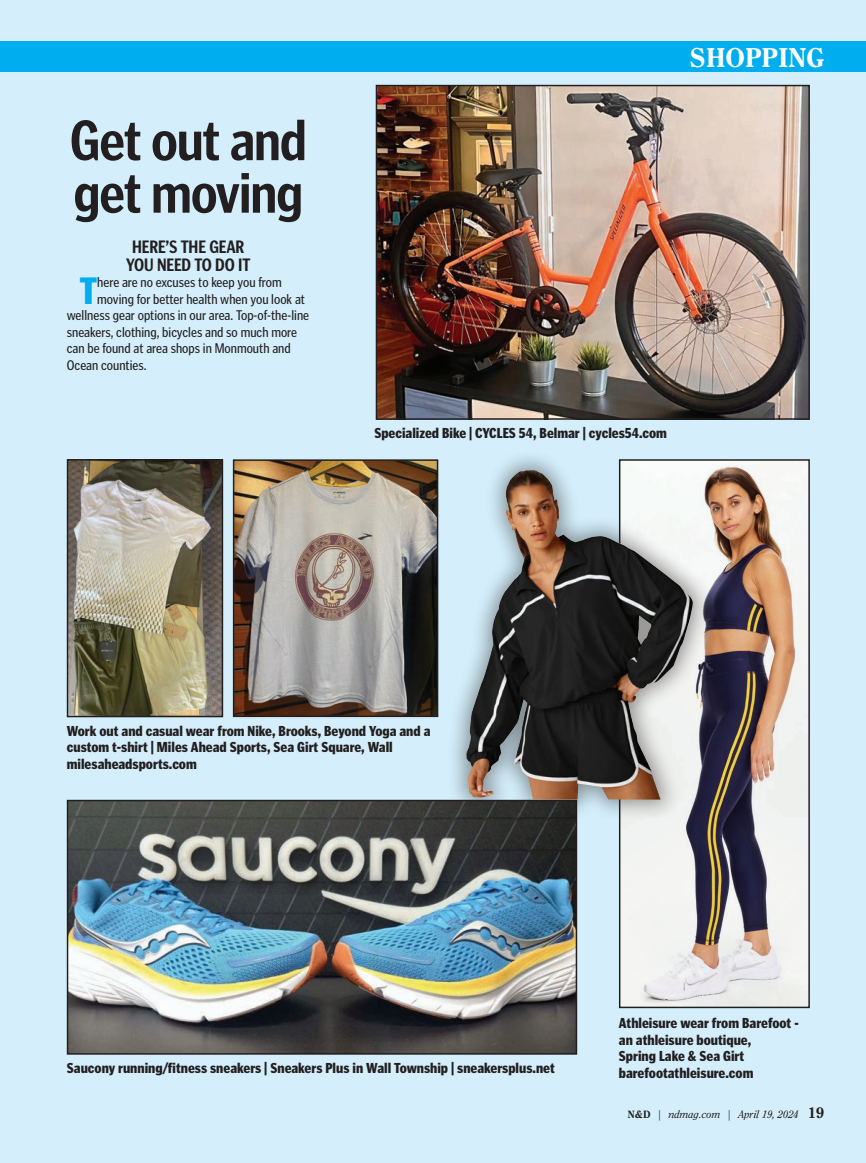
<style>
.page{position:relative;width:866px;height:1163px;background:#d4effb}
.page>*{position:absolute;margin:0;border:0;box-sizing:border-box;transform-origin:0 0}
.t1{font:700 condensed 57px/52.5px "Poynter Gothic Text";letter-spacing:-.02em;color:#231f20}
.t2{font:900 condensed 37.65px "Poynter Gothic Text";color:#00aeef}
.t3{font:800 27px "Clearface";color:#fff}
.t4{font:700 condensed 18px/18px "Poynter Gothic Text";letter-spacing:-.01em;color:#231f20;text-align:center}
.t5{font:900 condensed 14.25px/16.5px "Poynter Gothic Text";color:#231f20}
.t6{font:condensed 14.25px "Poynter Gothic Text";color:#231f20}
.t7{font:italic 10.5px "Clearface";color:#231f20}
.s1{font-weight:800;font-style:normal}
.s2{font-weight:800;font-style:normal;font-size:15px}
</style>
<div class="page">
<div style="left:0;top:41px;width:866px;height:31px;background:#00aeef"></div>
<img style="left:70px;top:803px;width:504px;height:249px">
<div style="left:67px;top:800px;width:510px;height:255px;border:2px solid #231f20"></div>
<img style="left:379px;top:88px;width:428px;height:329px">
<div style="left:376px;top:85px;width:434px;height:335px;border:2px solid #231f20"></div>
<img style="left:236px;top:462px;width:199px;height:252px">
<div style="left:233px;top:459px;width:205px;height:258px;border:2px solid #231f20"></div>
<img style="left:70px;top:462px;width:150px;height:252px">
<div style="left:67px;top:459px;width:156px;height:258px;border:2px solid #231f20"></div>
<img style="left:622px;top:462px;width:185px;height:543px">
<div style="left:619px;top:459px;width:191px;height:549px;border:2px solid #231f20"></div>
<div style="left:445px;top:448px;width:269px;height:374px;background:#231f20;opacity:.45"></div>
<img style="left:466px;top:470px;width:208px;height:329px">
<p class="t1" style="left:70px;top:114px;width:238px">Get out and get moving</p>
<p class="t4" style="left:126px;top:238px;width:126px">HERE’S THE GEAR<br>YOU NEED TO DO IT</p>
<p class="t2" style="left:80px;top:270px;width:19px">T</p>
<p class="t6" style="left:97px;top:275px;width:186px">here are no excuses to keep you from</p>
<p class="t6" style="left:97px;top:291px;width:209px">moving for better health when you look at</p>
<p class="t6" style="left:67px;top:308px;width:244px">wellness gear options in our area. Top-of-the-line</p>
<p class="t6" style="left:67px;top:324px;width:232px">sneakers, clothing, bicycles and so much more</p>
<p class="t6" style="left:67px;top:341px;width:225px">can be found at area shops in Monmouth and</p>
<p class="t6" style="left:67px;top:357px;width:81px">Ocean counties.</p>
<p class="t3" style="left:689px;top:41px;width:136px">SHOPPING</p>
<p class="t5" style="left:374px;top:424px;width:294px">Specialized Bike | CYCLES 54, Belmar | cycles54.com</p>
<p class="t5" style="left:67px;top:723px;width:365px">Work out and casual wear from Nike, Brooks, Beyond Yoga and a custom t-shirt | Miles Ahead Sports, Sea Girt Square, Wall milesaheadsports.com</p>
<p class="t5" style="left:67px;top:1059px;width:489px">Saucony running/fitness sneakers | Sneakers Plus in Wall Township | sneakersplus.net</p>
<p class="t5" style="left:619px;top:1015px;width:181px">Athleisure wear from Barefoot - an athleisure boutique,<br>Spring Lake &amp; Sea Girt barefootathleisure.com</p>
<p class="t7" style="left:628px;top:1108px;width:198px"><span class="s1">N&amp;D</span> | ndmag.com | April 19, 2024 <span class="s2">19</span></p>
</div>
